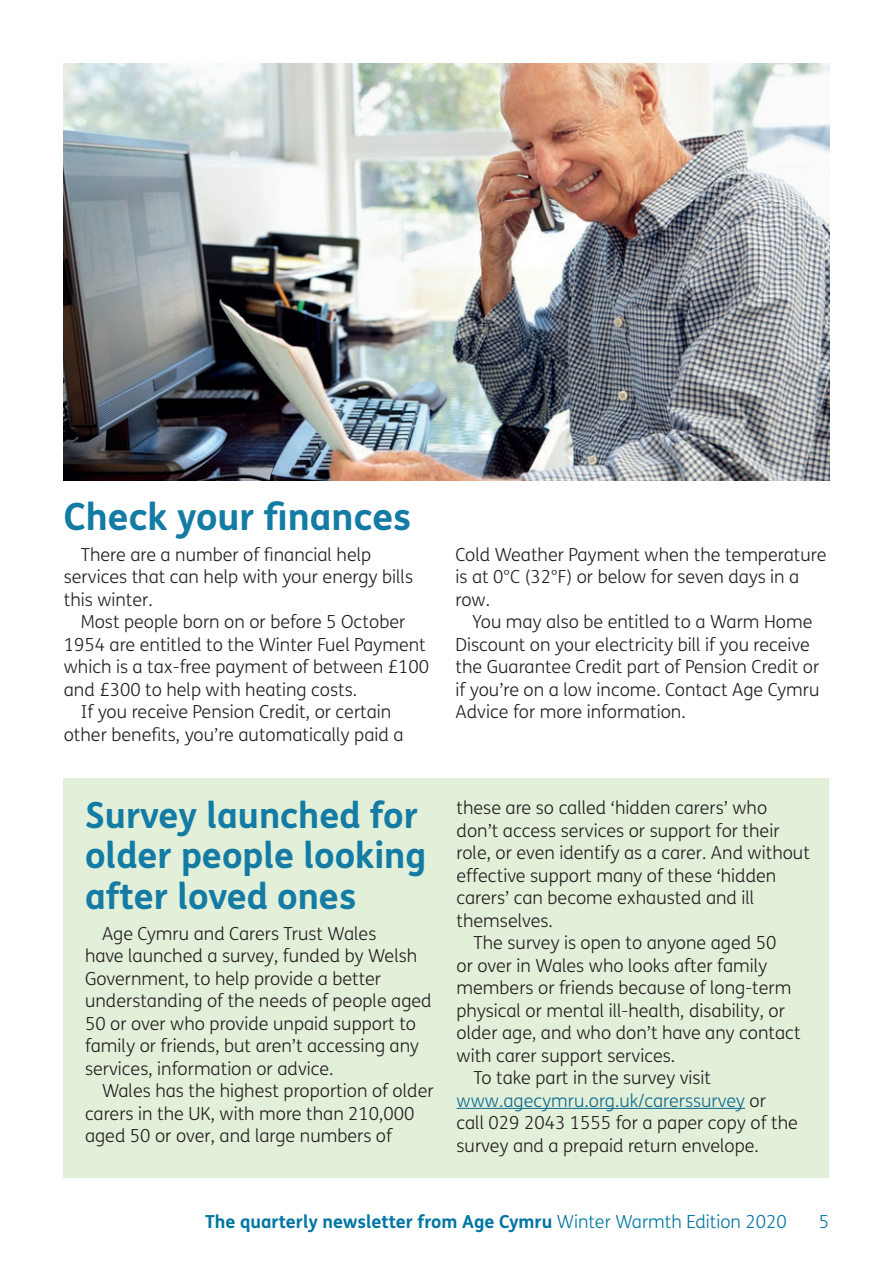
<style>
.page{position:relative;width:893px;height:1263px;background:#fff}
.page>*{position:absolute;margin:0;border:0;box-sizing:border-box;transform-origin:0 0}
.t1{font:700 37.5px "FS Me";color:#137ba4}
.t2{font:700 36px/40.5px "FS Me";color:#137ba4}
.t3{font:300 18px/22.5px "FS Me";color:#231f20}
.t4{font:700 18px "FS Me";color:#0076a3}
.t5{font:300 18px "FS Me";color:#0e6b8f}
.t6{font:300 18px "FS Me";color:#0076a3}
.s1{color:#231f20}
.s2{font-weight:300}
</style>
<div class="page">
<div style="left:64px;top:778px;width:765px;height:400px;background:#e2efd9"></div>
<img style="left:64px;top:64px;width:765px;height:416px">
<hr style="left:457px;top:1108px;width:288px;height:1px;background:#0e6b8f">
<h1 class="t1" style="left:64px;top:488px;width:349px">Check your finances</h1>
<p class="t3" style="left:64px;top:543px;width:351px;text-indent:17px">There are a number of financial help services that can help with your energy bills this winter.</p>
<p class="t3" style="left:81px;top:610px;width:326px">Most people born on or before 5 October</p>
<p class="t3" style="left:64px;top:633px;width:363px">1954 are entitled to the Winter Fuel Payment</p>
<p class="t3" style="left:64px;top:655px;width:367px">which is a tax-free payment of between £100</p>
<p class="t3" style="left:64px;top:678px;width:295px">and £300 to help with heating costs.</p>
<p class="t3" style="left:81px;top:700px;width:312px">If you receive Pension Credit, or certain</p>
<p class="t3" style="left:64px;top:723px;width:341px">other benefits, you’re automatically paid a</p>
<h2 class="t2" style="left:85px;top:793px;width:343px">Survey launched for older people looking after loved ones</h2>
<p class="t3" style="left:85px;top:921px;width:348px;text-indent:17px">Age Cymru and Carers Trust Wales<br>have launched a survey, funded by Welsh Government, to help provide a better understanding of the needs of people aged 50 or over who provide unpaid support to family or friends, but aren’t accessing any services, information or advice.</p>
<p class="t3" style="left:85px;top:1079px;width:350px;text-indent:17px">Wales has the highest proportion of older carers in the UK, with more than 210,000 aged 50 or over, and large numbers of</p>
<p class="t3" style="left:455px;top:543px;width:372px">Cold Weather Payment when the temperature is at 0°C (32°F) or below for seven days in a row.</p>
<p class="t3" style="left:455px;top:610px;width:365px;text-indent:17px">You may also be entitled to a Warm Home Discount on your electricity bill if you receive the Guarantee Credit part of Pension Credit or if you’re on a low income. Contact Age Cymru Advice for more information.</p>
<p class="t3" style="left:457px;top:796px;width:312px">these are so called ‘hidden carers’ who</p>
<p class="t3" style="left:457px;top:818px;width:324px">don’t access services or support for their</p>
<p class="t3" style="left:457px;top:841px;width:355px">role, or even identify as a carer. And without</p>
<p class="t3" style="left:457px;top:863px;width:321px">effective support many of these ‘hidden</p>
<p class="t3" style="left:457px;top:886px;width:299px">carers’ can become exhausted and ill</p>
<p class="t3" style="left:457px;top:908px;width:98px">themselves.</p>
<p class="t3" style="left:474px;top:931px;width:304px">The survey is open to anyone aged 50</p>
<p class="t3" style="left:457px;top:953px;width:312px">or over in Wales who looks after family</p>
<p class="t3" style="left:457px;top:976px;width:336px">members or friends because of long-term</p>
<p class="t3" style="left:457px;top:998px;width:330px">physical or mental ill-health, disability, or</p>
<p class="t3" style="left:457px;top:1021px;width:346px">older age, and who don’t have any contact</p>
<p class="t3" style="left:457px;top:1043px;width:220px">with carer support services.</p>
<p class="t3" style="left:474px;top:1066px;width:239px">To take part in the survey visit</p>
<p class="t5" style="left:457px;top:1088px;width:311px">www.agecymru.org.uk/carerssurvey <span class="s1">or</span></p>
<p class="t3" style="left:457px;top:1111px;width:343px">call 029 2043 1555 for a paper copy of the</p>
<p class="t3" style="left:457px;top:1133px;width:304px">survey and a prepaid return envelope.</p>
<p class="t4" style="left:205px;top:1208px;width:583px">The quarterly newsletter from Age Cymru <span class="s2">Winter Warmth Edition 2020</span></p>
<p class="t6" style="left:819px;top:1209px;width:12px">5</p>
</div>
